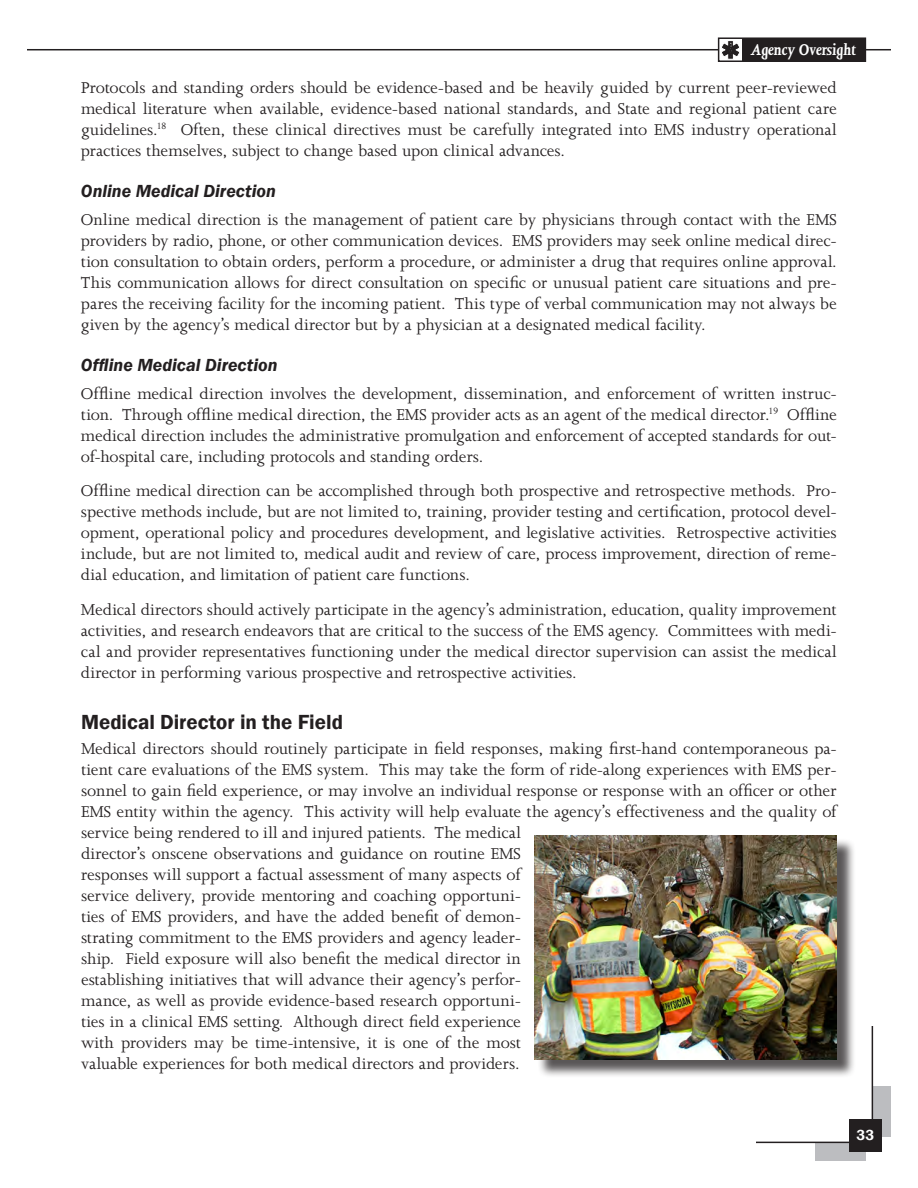
<style>
.page{position:relative;width:918px;height:1188px;background:#fff}
.page>*{position:absolute;margin:0;border:0;box-sizing:border-box;transform-origin:0 0}
.Subhead{font:600 21px "Franklin Gothic";color:#231f20}
.t1{font:18px/21px "Joanna MT Std";color:#231f20;text-align:justify}
.Subhead_level_2{font:italic 600 18px "Franklin Gothic";color:#231f20}
.t2{font:italic 700 18px "Joanna MT Std";color:#fff}
.t3{font:600 15px "Franklin Gothic";color:#fff}
</style>
<div class="page">
<div style="left:815px;top:1142px;width:50px;height:19px;background:#bcbdc0"></div>
<div style="left:872px;top:1086px;width:19px;height:50px;background:#bcbdc0"></div>
<hr style="left:756px;top:1142px;width:116px;height:1px;background:#231f20">
<hr style="left:872px;top:1026px;width:1px;height:116px;background:#231f20">
<div style="left:849px;top:1119px;width:33px;height:32px;background:#231f20"></div>
<hr style="left:27px;top:49px;width:864px;height:1px;background:#231f20">
<div style="left:718px;top:37px;width:148px;height:25px;border:2px solid #231f20"></div>
<svg style="left:721px;top:41px;width:19px;height:18px"></svg>
<div style="left:742px;top:38px;width:123px;height:23px;background:#231f20"></div>
<div style="left:537px;top:838px;width:318px;height:241px;background:#231f20;opacity:.75"></div>
<img style="left:535px;top:836px;width:302px;height:224px">
<p class="t2" style="left:751px;top:40px;width:106px">Agency Oversight</p>
<p class="t1" style="left:81px;top:77px;width:757px">Protocols and standing orders should be evidence-based and be heavily guided by current peer-reviewed medical literature when available, evidence-based national standards, and State and regional patient care guidelines.<sup>18</sup> Often, these clinical directives must be carefully integrated into EMS industry operational practices themselves, subject to change based upon clinical advances.</p>
<p class="Subhead_level_2" style="left:81px;top:179px;width:196px">Online Medical Direction</p>
<p class="t1" style="left:81px;top:209px;width:758px">Online medical direction is the management of patient care by physicians through contact with the EMS providers by radio, phone, or other communication devices. EMS providers may seek online medical direc&shy;tion consultation to obtain orders, perform a procedure, or administer a drug that requires online approval.<br>This communication allows for direct consultation on specific or unusual patient care situations and pre&shy;pares the receiving facility for the incoming patient. This type of verbal communication may not always be given by the agency’s medical director but by a physician at a designated medical facility.</p>
<p class="Subhead_level_2" style="left:81px;top:353px;width:198px">Offline Medical Direction</p>
<p class="t1" style="left:81px;top:383px;width:758px">Offline medical direction involves the development, dissemination, and enforcement of written instruc&shy;tion. Through offline medical direction, the EMS provider acts as an agent of the medical director.<sup>19</sup> Offline medical direction includes the administrative promulgation and enforcement of accepted standards for out&shy;of-hospital care, including protocols and standing orders.</p>
<p class="t1" style="left:81px;top:480px;width:757px">Offline medical direction can be accomplished through both prospective and retrospective methods. Pro&shy;spective methods include, but are not limited to, training, provider testing and certification, protocol devel&shy;opment, operational policy and procedures development, and legislative activities. Retrospective activities include, but are not limited to, medical audit and review of care, process improvement, direction of reme&shy;dial education, and limitation of patient care functions.</p>
<p class="t1" style="left:81px;top:599px;width:757px">Medical directors should actively participate in the agency’s administration, education, quality improvement activities, and research endeavors that are critical to the success of the EMS agency. Committees with medi&shy;cal and provider representatives functioning under the medical director supervision can assist the medical director in performing various prospective and retrospective activities.</p>
<p class="Subhead" style="left:81px;top:709px;width:264px">Medical Director in the Field</p>
<p class="t1" style="left:81px;top:738px;width:757px;text-align:left">Medical directors should routinely participate in field responses, making first-hand contemporaneous pa&shy;tient care evaluations of the EMS system. This may take the form of ride-along experiences with EMS per&shy;sonnel to gain field experience, or may involve an individual response or response with an officer or other EMS entity within the agency. This activity will help evaluate the agency’s effectiveness and the quality of service being rendered to ill and injured patients. The medical<br>director’s onscene observations and guidance on routine EMS<br>responses will support a factual assessment of many aspects of<br>service delivery, provide mentoring and coaching opportuni-<br>ties of EMS providers, and have the added benefit of demon-<br>strating commitment to the EMS providers and agency leader-<br>ship. Field exposure will also benefit the medical director in<br>establishing initiatives that will advance their agency’s perfor-<br>mance, as well as provide evidence-based research opportuni-<br>ties in a clinical EMS setting. Although direct field experience<br>with providers may be time-intensive, it is one of the most<br>valuable experiences for both medical directors and providers.</p>
<p class="t3" style="left:857px;top:1126px;width:19px">33</p>
</div>
